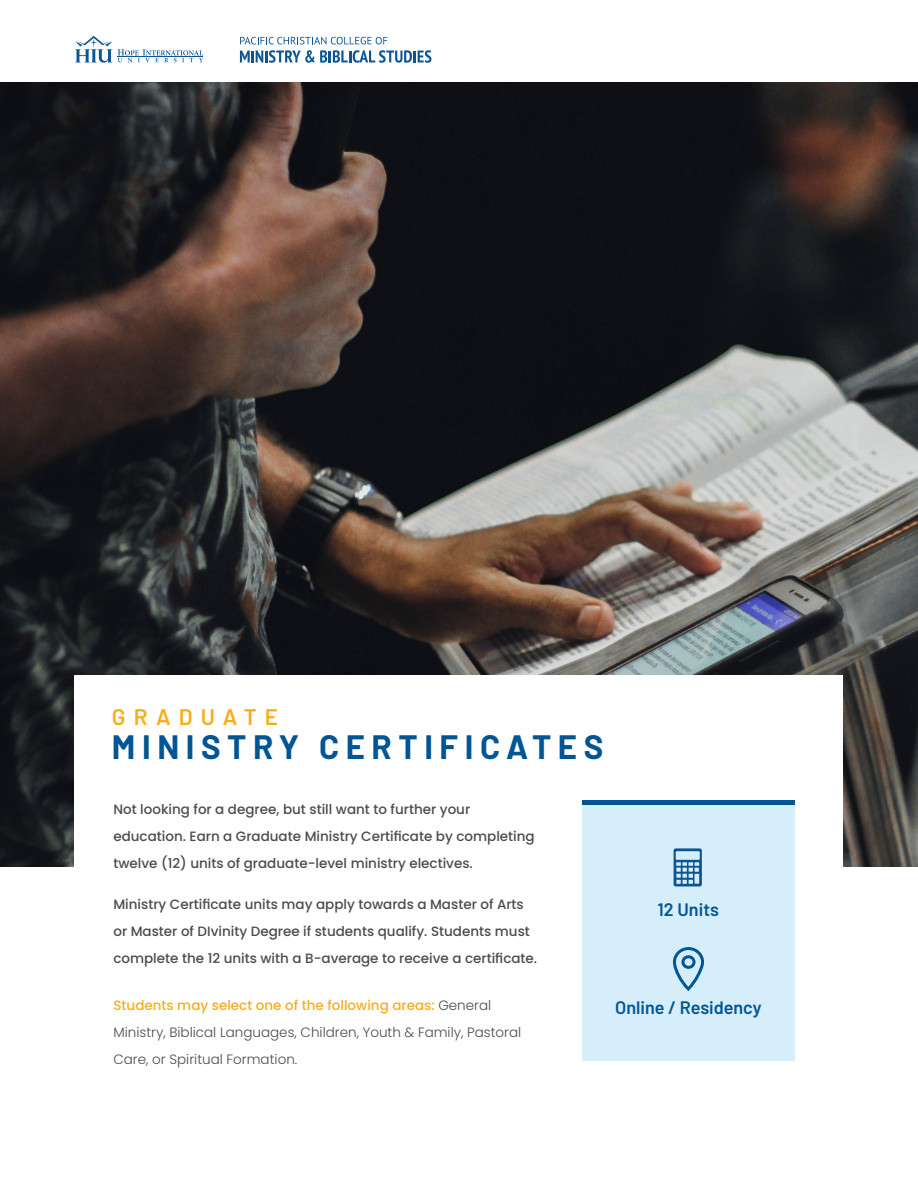
<style>
.page{position:relative;width:918px;height:1188px;background:#fff}
.page>*{position:absolute;margin:0;border:0;box-sizing:border-box;transform-origin:0 0}
.t1{font:700 33px "Barlow";letter-spacing:.2em;color:#005595}
.t2{font:600 22.5px "Barlow";letter-spacing:.36em;color:#faad19}
.t3{font:600 18px "Barlow";color:#005595}
.t4{font:500 13.5px/27px "Poppins";color:#4b4c4d}
.t5{font:300 13.5px/27px "Poppins";color:#4b4c4d}
.s1{font-weight:500;color:#faad19}
</style>
<div class="page">
<img style="left:0;top:82px;width:918px;height:784px">
<div style="left:75px;top:675px;width:768px;height:474px;background:#fff"></div>
<div style="left:582px;top:801px;width:213px;height:260px;background:#d6edfa"></div>
<hr style="left:582px;top:800px;width:213px;height:4px;background:#005595">
<svg style="left:672px;top:947px;width:32px;height:44px"></svg>
<svg style="left:674px;top:848px;width:28px;height:38px"></svg>
<svg style="left:240px;top:37px;width:147px;height:7px"></svg>
<svg style="left:240px;top:50px;width:191px;height:13px"></svg>
<svg style="left:75px;top:36px;width:128px;height:27px"></svg>
<p class="t2" style="left:112px;top:700px;width:168px">GRADUATE</p>
<p class="t1" style="left:112px;top:723px;width:493px">MINISTRY CERTIFICATES</p>
<p class="t4" style="left:113px;top:796px;width:423px">Not looking for a degree, but still want to further your education. Earn a Graduate Ministry Certificate by completing twelve (12) units of graduate-level ministry electives.</p>
<p class="t4" style="left:113px;top:891px;width:425px">Ministry Certificate units may apply towards a Master of Arts or Master of DIvinity Degree if students qualify. Students must complete the 12 units with a B-average to receive a certificate.</p>
<p class="t5" style="left:113px;top:992px;width:409px"><span class="s1">Students may select one of the following areas:</span> General<br>Ministry, Biblical Languages, Children, Youth &amp; Family, Pastoral<br>Care, or Spiritual Formation.</p>
<p class="t3" style="left:615px;top:994px;width:148px">Online / Residency</p>
<p class="t3" style="left:658px;top:897px;width:63px">12 Units</p>
</div>
